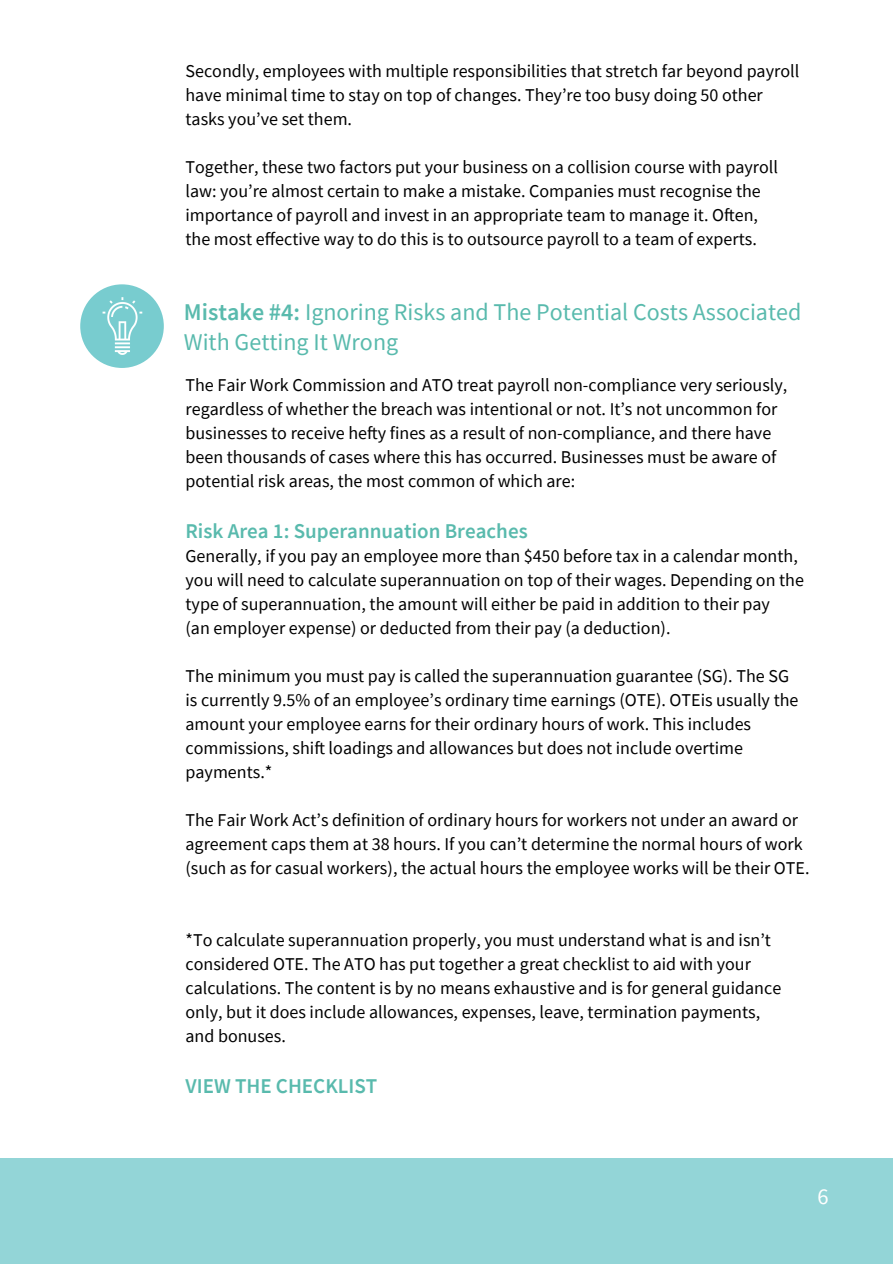
<style>
.page{position:relative;width:893px;height:1264px;background:#fff}
.page>*{position:absolute;margin:0;border:0;box-sizing:border-box;transform-origin:0 0}
.t1{font:24px/30px "Source Sans Pro";color:#59baad}
.t2{font:22.5px "Source Sans Pro";color:#fff}
.t3{font:600 21px "Source Sans Pro";color:#59baad}
.t4{font:18px/24px "Source Sans Pro";color:#000}
.s1{font-weight:600}
</style>
<div class="page">
<div style="left:80px;top:284px;width:84px;height:84px;background:#78cccf;border-radius:50%"></div>
<img style="left:102px;top:297px;width:41px;height:57px">
<div style="left:0;top:1158px;width:892px;height:105px;background:#93d5d7"></div>
<p class="t4" style="left:185px;top:59px;width:615px">Secondly, employees with multiple responsibilities that stretch far beyond payroll have minimal time to stay on top of changes. They’re too busy doing 50 other tasks you’ve set them.</p>
<p class="t4" style="left:185px;top:155px;width:594px">Together, these two factors put your business on a collision course with payroll law: you’re almost certain to make a mistake. Companies must recognise the importance of payroll and invest in an appropriate team to manage it. Often, the most effective way to do this is to outsource payroll to a team of experts.</p>
<h1 class="t1" style="left:184px;top:296px;width:619px"><span class="s1">Mistake #4:</span> Ignoring Risks and The Potential Costs Associated<br>With Getting It Wrong</h1>
<p class="t4" style="left:185px;top:373px;width:603px">The Fair Work Commission and ATO treat payroll non-compliance very seriously, regardless of whether the breach was intentional or not. It’s not uncommon for businesses to receive hefty fines as a result of non-compliance, and there have been thousands of cases where this has occurred. Businesses must be aware of potential risk areas, the most common of which are:</p>
<p class="t3" style="left:185px;top:517px;width:343px">Risk Area 1: Superannuation Breaches</p>
<p class="t4" style="left:185px;top:544px;width:620px">Generally, if you pay an employee more than $450 before tax in a calendar month, you will need to calculate superannuation on top of their wages. Depending on the type of superannuation, the amount will either be paid in addition to their pay<br>(an employer expense) or deducted from their pay (a deduction).</p>
<p class="t4" style="left:185px;top:664px;width:614px">The minimum you must pay is called the superannuation guarantee (SG). The SG is currently 9.5% of an employee’s ordinary time earnings (OTE). OTEis usually the amount your employee earns for their ordinary hours of work. This includes commissions, shift loadings and allowances but does not include overtime payments.*</p>
<p class="t4" style="left:185px;top:808px;width:625px">The Fair Work Act’s definition of ordinary hours for workers not under an award or agreement caps them at 38 hours. If you can’t determine the normal hours of work (such as for casual workers), the actual hours the employee works will be their OTE.</p>
<p class="t4" style="left:185px;top:928px;width:597px">*To calculate superannuation properly, you must understand what is and isn’t considered OTE. The ATO has put together a great checklist to aid with your calculations. The content is by no means exhaustive and is for general guidance only, but it does include allowances, expenses, leave, termination payments, and bonuses.</p>
<p class="t3" style="left:185px;top:1072px;width:193px">VIEW THE CHECKLIST</p>
<p class="t2" style="left:817px;top:1181px;width:13px">6</p>
</div>
